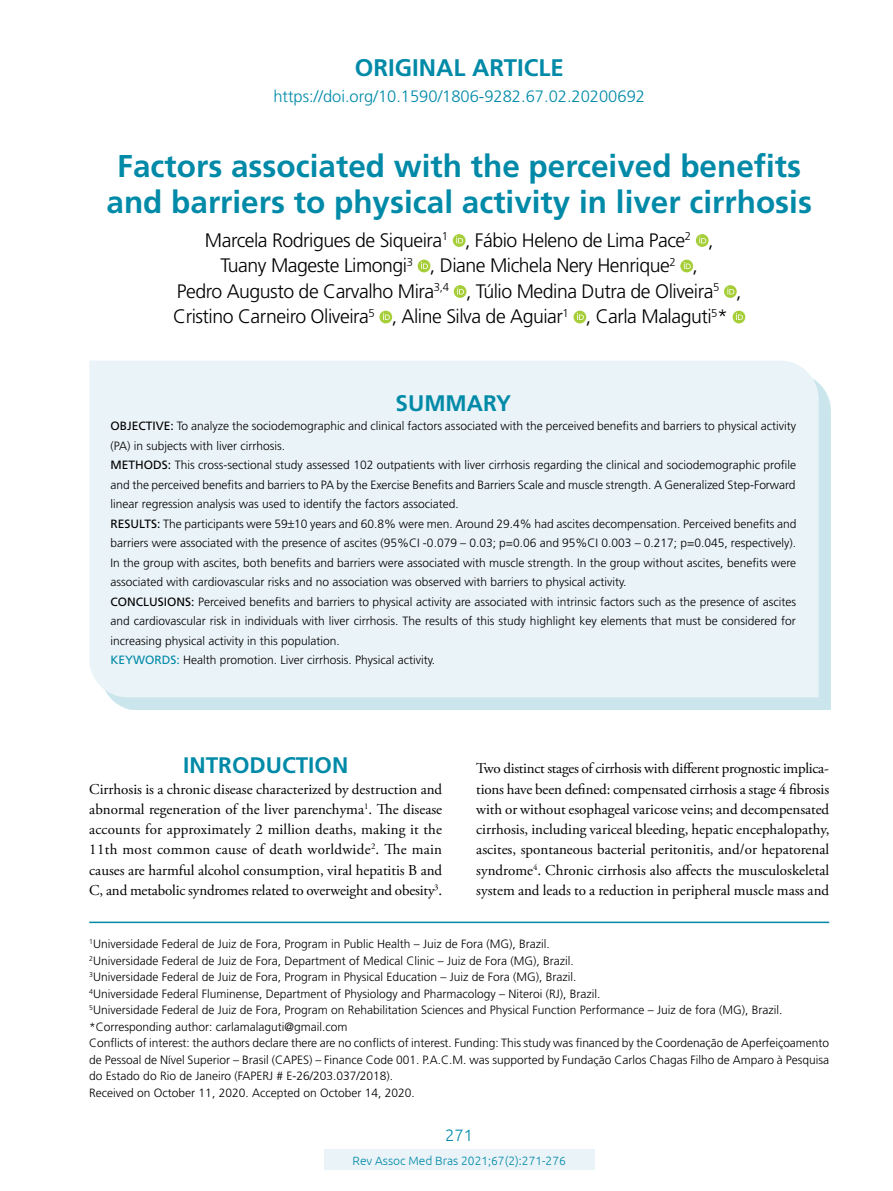
<style>
.page{position:relative;width:893px;height:1191px;background:#fff}
.page>*{position:absolute;margin:0;border:0;box-sizing:border-box;transform-origin:0 0}
.t1{font:700 31.5px/36px "Frutiger LT Std";color:#008aa8;text-align:center}
.t2{font:700 24px "Frutiger LT Std";color:#008aa8}
.t3{font:700 22.5px "Frutiger LT Std";color:#008aa8}
.t4{font:300 19.5px "Frutiger LT Std";letter-spacing:-.025em;color:#000}
.t5{font:300 16.5px "Frutiger LT Std";color:#008aa8}
.t6{font:300 16.5px "Ubuntu";color:#008aa8}
.t7{font:15px/20.2px "Adobe Garamond Pro";letter-spacing:-.005em;color:#000;text-align:justify}
.t8{font:300 12px/19.5px "Frutiger LT Std";color:#000}
.t9{font:300 12px "Ubuntu";color:#008aa8}
.s1{font-weight:400}
.s2{font-weight:400;color:#008aa8}
</style>
<div class="page">
<div style="left:324px;top:1149px;width:270px;height:21px;background:#eaf3f7"></div>
<div style="left:101px;top:372px;width:730px;height:337px;background:#cae6ec"></div>
<div style="left:89px;top:361px;width:730px;height:336px;background:#eaf3f7"></div>
<svg style="left:453px;top:234px;width:13px;height:13px"></svg>
<svg style="left:456px;top:236px;width:7px;height:7px"></svg>
<svg style="left:696px;top:234px;width:13px;height:13px"></svg>
<svg style="left:699px;top:236px;width:7px;height:7px"></svg>
<div style="left:418px;top:260px;width:12px;height:12px;background:#a6ce39;border-radius:50%"></div>
<svg style="left:421px;top:262px;width:7px;height:7px"></svg>
<svg style="left:680px;top:260px;width:13px;height:12px"></svg>
<svg style="left:684px;top:262px;width:7px;height:7px"></svg>
<svg style="left:454px;top:285px;width:12px;height:13px"></svg>
<svg style="left:457px;top:287px;width:7px;height:7px"></svg>
<svg style="left:724px;top:285px;width:13px;height:13px"></svg>
<svg style="left:727px;top:287px;width:7px;height:7px"></svg>
<div style="left:379px;top:311px;width:13px;height:12px;background:#a6ce39;border-radius:50%"></div>
<svg style="left:383px;top:313px;width:7px;height:7px"></svg>
<div style="left:573px;top:311px;width:13px;height:12px;background:#a6ce39;border-radius:50%"></div>
<svg style="left:577px;top:313px;width:7px;height:7px"></svg>
<div style="left:733px;top:311px;width:12px;height:12px;background:#a6ce39;border-radius:50%"></div>
<svg style="left:736px;top:313px;width:7px;height:7px"></svg>
<hr style="left:89px;top:921px;width:740px;height:2px;background:#008aa8">
<svg style="left:288px;top:520px;width:6px;height:7px"></svg>
<h2 class="t2" style="left:355px;top:54px;width:210px">ORIGINAL ARTICLE</h2>
<h3 class="t5" style="left:273px;top:87px;width:373px">https://doi.org/10.1590/1806-9282.67.02.20200692</h3>
<h1 class="t1" style="left:107px;top:148px;width:707px">Factors associated with the perceived benefits and barriers to physical activity in liver cirrhosis</h1>
<h3 class="t4" style="left:205px;top:229px;width:510px">Marcela Rodrigues de Siqueira<sup>1</sup> , Fábio Heleno de Lima Pace<sup>2</sup> ,</h3>
<h3 class="t4" style="left:220px;top:255px;width:479px">Tuany Mageste Limongi<sup>3</sup> , Diane Michela Nery Henrique<sup>2</sup> ,</h3>
<h3 class="t4" style="left:177px;top:280px;width:566px">Pedro Augusto de Carvalho Mira<sup>3,4</sup> , Túlio Medina Dutra de Oliveira<sup>5</sup> ,</h3>
<h3 class="t4" style="left:173px;top:306px;width:556px">Cristino Carneiro Oliveira<sup>5</sup> , Aline Silva de Aguiar<sup>1</sup> , Carla Malaguti<sup>5</sup>*</h3>
<h3 class="t3" style="left:396px;top:389px;width:117px">SUMMARY</h3>
<p class="t8" style="left:111px;top:416px;width:687px"><span class="s1">OBJECTIVE:</span> To analyze the sociodemographic and clinical factors associated with the perceived benefits and barriers to physical activity (PA) in subjects with liver cirrhosis.<br><span class="s1">METHODS:</span> This cross-sectional study assessed 102 outpatients with liver cirrhosis regarding the clinical and sociodemographic profile and the perceived benefits and barriers to PA by the Exercise Benefits and Barriers Scale and muscle strength. A Generalized Step-Forward linear regression analysis was used to identify the factors associated.<br><span class="s1">RESULTS:</span> The participants were 59 10 years and 60.8% were men. Around 29.4% had ascites decompensation. Perceived benefits and barriers were associated with the presence of ascites (95%CI -0.079 – 0.03; p=0.06 and 95%CI 0.003 – 0.217; p=0.045, respectively).<br>In the group with ascites, both benefits and barriers were associated with muscle strength. In the group without ascites, benefits were associated with cardiovascular risks and no association was observed with barriers to physical activity.<br><span class="s1">CONCLUSIONS:</span> Perceived benefits and barriers to physical activity are associated with intrinsic factors such as the presence of ascites and cardiovascular risk in individuals with liver cirrhosis. The results of this study highlight key elements that must be considered for increasing physical activity in this population.<br><span class="s2">KEYWORDS:</span> Health promotion. Liver cirrhosis. Physical activity.</p>
<h3 class="t3" style="left:183px;top:752px;width:167px">INTRODUCTION</h3>
<p class="t7" style="left:89px;top:779px;width:354px">Cirrhosis is a chronic disease characterized by destruction and abnormal regeneration of the liver parenchyma<sup>1</sup>. The disease accounts for approximately 2 million deaths, making it the 11th most common cause of death worldwide<sup>2</sup>. The main causes are harmful alcohol consumption, viral hepatitis B and C, and metabolic syndromes related to overweight and obesity<sup>3</sup>.</p>
<p class="t7" style="left:476px;top:759px;width:355px">Two distinct stages of cirrhosis with different prognostic implica&shy;tions have been defined: compensated cirrhosis a stage 4 fibrosis with or without esophageal varicose veins; and decompensated cirrhosis, including variceal bleeding, hepatic encephalopathy, ascites, spontaneous bacterial peritonitis, and/or hepatorenal syndrome<sup>4</sup>. Chronic cirrhosis also affects the musculoskeletal system and leads to a reduction in peripheral muscle mass and</p>
<p class="t8" style="left:89px;top:936px;width:741px;line-height:16.5px"><sup>1</sup>Universidade Federal de Juiz de Fora, Program in Public Health – Juiz de Fora (MG), Brazil.<br><sup>2</sup>Universidade Federal de Juiz de Fora, Department of Medical Clinic – Juiz de Fora (MG), Brazil.<br><sup>3</sup>Universidade Federal de Juiz de Fora, Program in Physical Education – Juiz de Fora (MG), Brazil.<br><sup>4</sup>Universidade Federal Fluminense, Department of Physiology and Pharmacology – Niteroi (RJ), Brazil.<br><sup>5</sup>Universidade Federal de Juiz de Fora, Program on Rehabilitation Sciences and Physical Function Performance – Juiz de fora (MG), Brazil. *Corresponding author: carlamalaguti@gmail.com<br>Conflicts of interest: the authors declare there are no conflicts of interest. Funding: This study was financed by the Coordenação de Aperfeiçoamento de Pessoal de Nível Superior – Brasil (CAPES) – Finance Code 001. P.A.C.M. was supported by Fundação Carlos Chagas Filho de Amparo à Pesquisa do Estado do Rio de Janeiro (FAPERJ # E-26/203.037/2018).<br>Received on October 11, 2020. Accepted on October 14, 2020.</p>
<h3 class="t6" style="left:445px;top:1125px;width:29px">271</h3>
<p class="t9" style="left:353px;top:1153px;width:215px">Rev Assoc Med Bras 2021;67(2):271-276</p>
</div>
